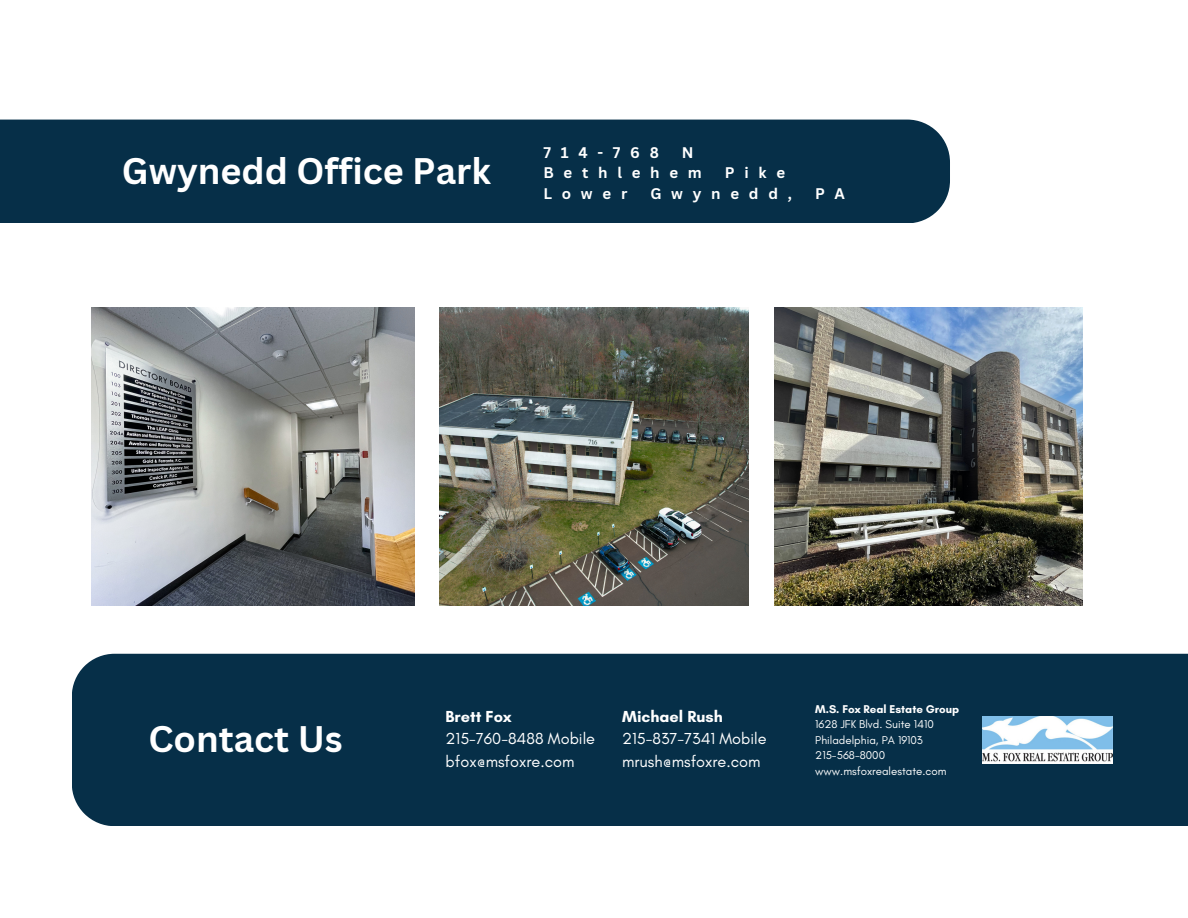
<style>
.page{position:relative;width:1188px;height:918px;background:#fff}
.page>*{position:absolute;margin:0;border:0;box-sizing:border-box;transform-origin:0 0}
.t1{font:700 36px "Canva Sans";color:#fff}
.t2{font:16.35px/22.5px "Glacial Indifference";color:#fff}
.t3{font:700 16.35px "Glacial Indifference";color:#fff}
.t4{font:700 15px/20.7px "Canva Sans";letter-spacing:.65em;color:#fff}
.t5{font:11.55px/15.3px "Glacial Indifference";color:#fff}
.t6{font:700 11.55px "Glacial Indifference";color:#fff}
</style>
<div class="page">
<img style="left:440px;top:307px;width:308px;height:298px">
<img style="left:92px;top:307px;width:323px;height:298px">
<div style="left:0;top:120px;width:950px;height:103px;background:#062f48"></div>
<div style="left:72px;top:654px;width:1116px;height:172px;background:#062f48"></div>
<img style="left:983px;top:716px;width:129px;height:47px">
<img style="left:774px;top:307px;width:308px;height:298px">
<h1 class="t1" style="left:122px;top:145px;width:370px">Gwynedd Office Park</h1>
<p class="t4" style="left:543px;top:141px;width:117px">714-768</p>
<p class="t4" style="left:543px;top:141px;width:160px;text-indent:139px">N<br>Bethlehem</p>
<p class="t4" style="left:725px;top:162px;width:62px">Pike</p>
<p class="t4" style="left:543px;top:183px;width:85px">Lower</p>
<p class="t4" style="left:650px;top:183px;width:143px">Gwynedd,</p>
<p class="t4" style="left:815px;top:183px;width:31px">P A</p>
<h1 class="t1" style="left:148px;top:714px;width:196px">Contact Us</h1>
<h2 class="t3" style="left:446px;top:706px;width:67px">Brett Fox</h2>
<h2 class="t2" style="left:446px;top:727px;width:151px">215-760-8488 Mobile bfox@msfoxre.com</h2>
<h2 class="t3" style="left:622px;top:706px;width:102px">Michael Rush</h2>
<h2 class="t2" style="left:622px;top:727px;width:146px">215-837-7341 Mobile mrush@msfoxre.com</h2>
<p class="t6" style="left:815px;top:702px;width:146px">M.S. Fox Real Estate Group</p>
<p class="t5" style="left:815px;top:717px;width:133px">1628 JFK Blvd. Suite 1410<br>Philadelphia, PA 19103<br>215-568-8000 www.msfoxrealestate.com</p>
</div>
